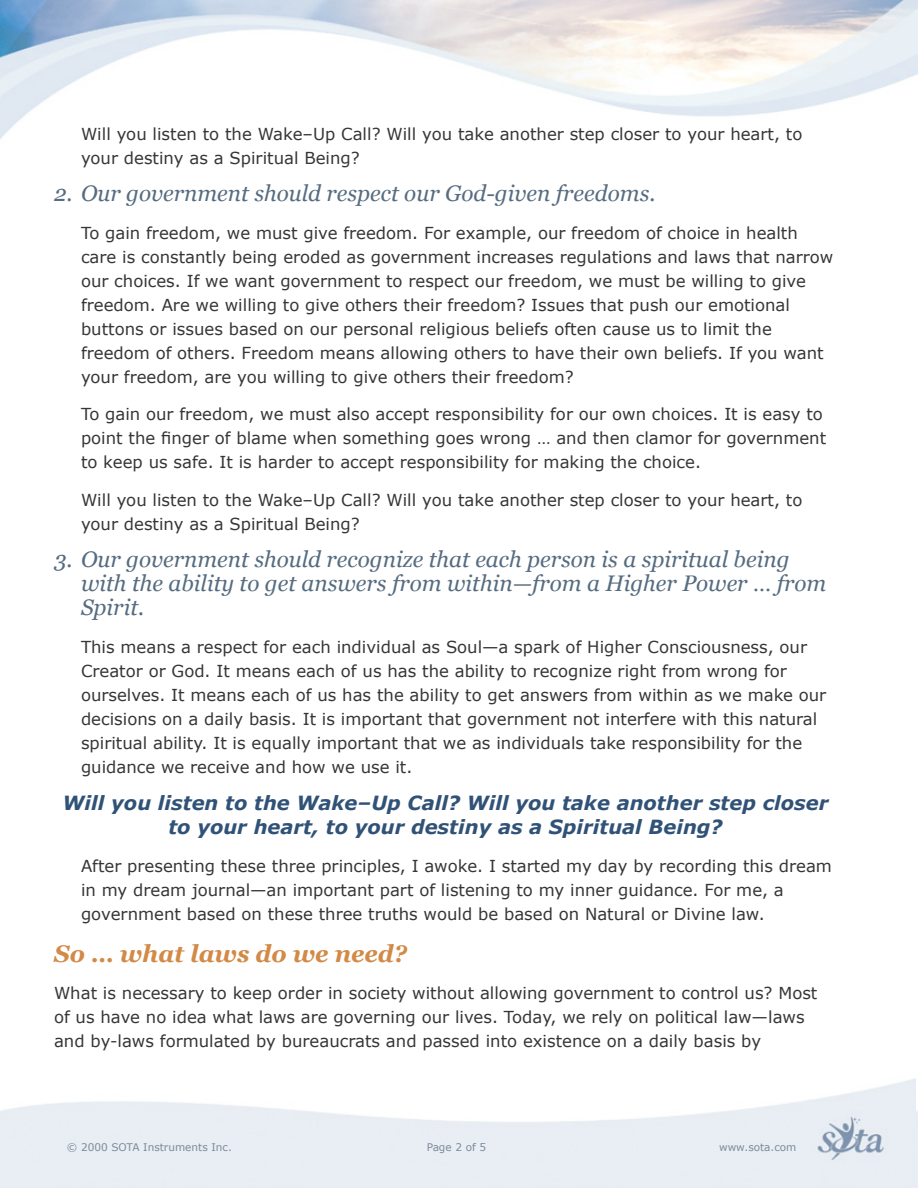
<style>
.page{position:relative;width:918px;height:1188px;background:#fff}
.page>*{position:absolute;margin:0;border:0;box-sizing:border-box;transform-origin:0 0}
.t1{font:italic 700 24px "Georgia";color:#d28a46}
.t2{font:italic 22.5px/24px "Georgia";color:#566c80}
.t3{font:italic 700 19.5px/24px "Verdana";color:#315277;text-align:center}
.t4{font:16.5px/24px "Verdana";color:#373636}
.t5{font:10.5px "Verdana";color:#7d8a99}
</style>
<div class="page">
<img style="left:0;top:0;width:918px;height:139px">
<img style="left:0;top:1078px;width:918px;height:110px">
<p class="t4" style="left:81px;top:121px;width:723px">Will you listen to the Wake–Up Call? Will you take another step closer to your heart, to your destiny as a Spiritual Being?</p>
<h2 class="t2" style="left:54px;top:181px;width:603px">2. Our government should respect our God-given freedoms.</h2>
<p class="t4" style="left:81px;top:220px;width:754px">To gain freedom, we must give freedom. For example, our freedom of choice in health care is constantly being eroded as government increases regulations and laws that narrow our choices. If we want government to respect our freedom, we must be willing to give freedom. Are we willing to give others their freedom? Issues that push our emotional buttons or issues based on our personal religious beliefs often cause us to limit the freedom of others. Freedom means allowing others to have their own beliefs. If you want your freedom, are you willing to give others their freedom?</p>
<p class="t4" style="left:81px;top:402px;width:747px">To gain our freedom, we must also accept responsibility for our own choices. It is easy to point the finger of blame when something goes wrong … and then clamor for government to keep us safe. It is harder to accept responsibility for making the choice.</p>
<p class="t4" style="left:81px;top:487px;width:723px">Will you listen to the Wake–Up Call? Will you take another step closer to your heart, to your destiny as a Spiritual Being?</p>
<h2 class="t2" style="left:81px;top:547px;width:747px;text-indent:-27px">3. Our government should recognize that each person is a spiritual being with the ability to get answers from within—from a Higher Power … from<br>Spirit.</h2>
<p class="t4" style="left:81px;top:634px;width:747px">This means a respect for each individual as Soul—a spark of Higher Consciousness, our Creator or God. It means each of us has the ability to recognize right from wrong for ourselves. It means each of us has the ability to get answers from within as we make our decisions on a daily basis. It is important that government not interfere with this natural spiritual ability. It is equally important that we as individuals take responsibility for the guidance we receive and how we use it.</p>
<p class="t3" style="left:63px;top:790px;width:767px">Will you listen to the Wake–Up Call? Will you take another step closer to your heart, to your destiny as a Spiritual Being?</p>
<p class="t4" style="left:81px;top:853px;width:753px">After presenting these three principles, I awoke. I started my day by recording this dream in my dream journal—an important part of listening to my inner guidance. For me, a government based on these three truths would be based on Natural or Divine law.</p>
<h1 class="t1" style="left:54px;top:940px;width:355px">So … what laws do we need?</h1>
<p class="t4" style="left:54px;top:981px;width:765px">What is necessary to keep order in society without allowing government to control us? Most of us have no idea what laws are governing our lives. Today, we rely on political law—laws and by-laws formulated by bureaucrats and passed into existence on a daily basis by</p>
<p class="t5" style="left:67px;top:1141px;width:167px">© 2000 SOTA Instruments Inc.</p>
<p class="t5" style="left:427px;top:1141px;width:61px">Page 2 of 5</p>
<p class="t5" style="left:719px;top:1141px;width:79px">www.sota.com</p>
</div>
